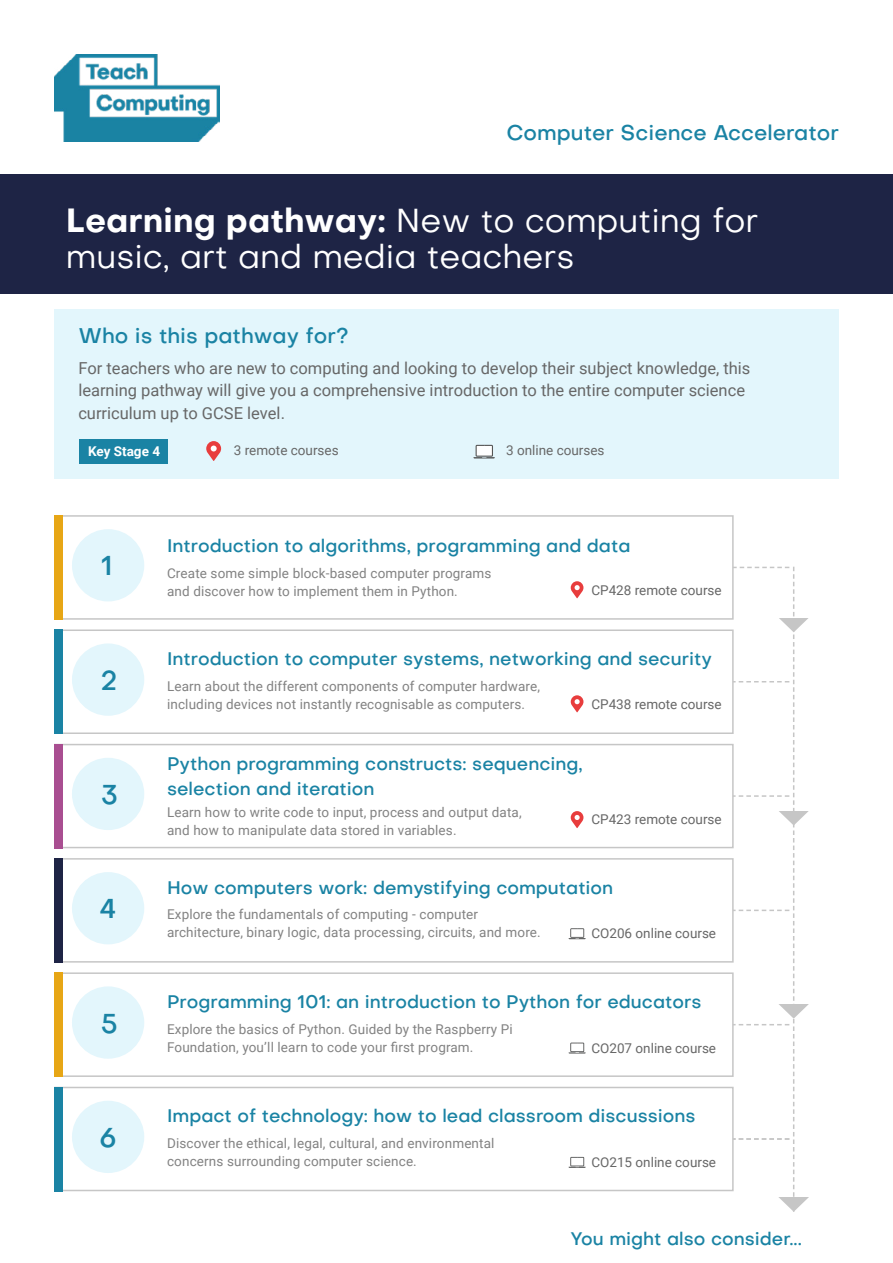
<style>
.page{position:relative;width:893px;height:1263px;background:#fff}
.page>*{position:absolute;margin:0;border:0;box-sizing:border-box;transform-origin:0 0}
.t1{font:33px/36.8px "Objectivity";color:#fff}
.t2{font:500 27px "Objectivity";color:#1a83a4}
.t3{font:500 21px "Objectivity";color:#1a83a4}
.t4{font:500 18px "Objectivity";color:#1a83a4}
.t5{font:16.5px/22.5px "Roboto";color:#676767}
.t6{font:13.5px/18px "Roboto";letter-spacing:.01em;color:#828282}
.t7{font:13.5px "Roboto";color:#676767}
.t8{font:700 13.5px "Roboto";color:#fff}
.s1{font-weight:700}
</style>
<div class="page">
<img style="left:54px;top:54px;width:165px;height:87px">
<div style="left:0;top:174px;width:893px;height:120px;background:#1e2445"></div>
<div style="left:54px;top:310px;width:785px;height:169px;background:#e3f6fc"></div>
<div style="left:79px;top:439px;width:88px;height:24px;background:#1a83a4"></div>
<svg style="left:206px;top:441px;width:15px;height:20px"></svg>
<svg style="left:476px;top:445px;width:17px;height:12px"></svg>
<div style="left:477px;top:446px;width:15px;height:10px;background:#fff"></div>
<svg style="left:473px;top:457px;width:22px;height:1px"></svg>
<div style="left:54px;top:515px;width:680px;height:105px;background:#fff;border:2px solid #c6c6c6"></div>
<div style="left:72px;top:529px;width:72px;height:72px;background:#e3f6fc;border-radius:50%"></div>
<div style="left:54px;top:515px;width:9px;height:105px;background:#e7a615"></div>
<svg style="left:571px;top:581px;width:12px;height:17px"></svg>
<div style="left:54px;top:744px;width:680px;height:104px;background:#fff;border:2px solid #c6c6c6"></div>
<div style="left:72px;top:758px;width:72px;height:72px;background:#e3f6fc;border-radius:50%"></div>
<div style="left:54px;top:744px;width:9px;height:104px;background:#a94e91"></div>
<svg style="left:571px;top:811px;width:12px;height:17px"></svg>
<div style="left:54px;top:1087px;width:680px;height:104px;background:#fff;border:2px solid #c6c6c6"></div>
<svg style="left:570px;top:1157px;width:14px;height:9px"></svg>
<div style="left:571px;top:1158px;width:12px;height:7px;background:#fff"></div>
<svg style="left:569px;top:1167px;width:17px;height:1px"></svg>
<div style="left:72px;top:1101px;width:72px;height:72px;background:#e3f6fc;border-radius:50%"></div>
<div style="left:54px;top:1087px;width:9px;height:104px;background:#1a83a4"></div>
<div style="left:54px;top:972px;width:680px;height:105px;background:#fff;border:2px solid #c6c6c6"></div>
<div style="left:72px;top:986px;width:72px;height:73px;background:#e3f6fc;border-radius:50%"></div>
<div style="left:54px;top:972px;width:9px;height:105px;background:#e7a615"></div>
<svg style="left:570px;top:1042px;width:14px;height:10px"></svg>
<div style="left:571px;top:1043px;width:12px;height:8px;background:#fff"></div>
<svg style="left:569px;top:1052px;width:17px;height:1px"></svg>
<div style="left:54px;top:629px;width:680px;height:105px;background:#fff;border:2px solid #c6c6c6"></div>
<div style="left:72px;top:643px;width:72px;height:73px;background:#e3f6fc;border-radius:50%"></div>
<div style="left:54px;top:629px;width:9px;height:105px;background:#1a83a4"></div>
<svg style="left:571px;top:695px;width:12px;height:17px"></svg>
<svg style="left:685px;top:567px;width:124px;height:645px"></svg>
<div style="left:54px;top:858px;width:680px;height:104px;background:#fff;border:2px solid #c6c6c6"></div>
<svg style="left:570px;top:928px;width:14px;height:10px"></svg>
<div style="left:571px;top:929px;width:12px;height:8px;background:#fff"></div>
<svg style="left:569px;top:938px;width:17px;height:1px"></svg>
<div style="left:72px;top:872px;width:72px;height:72px;background:#e3f6fc;border-radius:50%"></div>
<div style="left:54px;top:858px;width:9px;height:104px;background:#1e2445"></div>
<h3 class="t3" style="left:506px;top:118px;width:334px">Computer Science Accelerator</h3>
<h1 class="t1" style="left:66px;top:201px;width:694px"><span class="s1">Learning pathway:</span> New to computing for music, art and media teachers</h1>
<h3 class="t3" style="left:78px;top:321px;width:272px">Who is this pathway for?</h3>
<p class="t5" style="left:78px;top:356px;width:674px">For teachers who are new to computing and looking to develop their subject knowledge, this learning pathway will give you a comprehensive introduction to the entire computer science curriculum up to GCSE level.</p>
<p class="t8" style="left:88px;top:442px;width:73px">Key Stage 4</p>
<p class="t7" style="left:234px;top:441px;width:106px">3 remote courses</p>
<p class="t7" style="left:506px;top:441px;width:100px">3 online courses</p>
<h2 class="t2" style="left:101px;top:547px;width:13px">1</h2>
<h2 class="t2" style="left:100px;top:662px;width:19px">2</h2>
<h3 class="t4" style="left:167px;top:533px;width:465px">Introduction to algorithms, programming and data</h3>
<p class="t6" style="left:167px;top:563px;width:326px">Create some simple block-based computer programs and discover how to implement them in Python.</p>
<p class="t7" style="left:591px;top:581px;width:132px">CP428 remote course</p>
<h3 class="t4" style="left:167px;top:646px;width:546px">Introduction to computer systems, networking and security</h3>
<p class="t6" style="left:167px;top:676px;width:374px">Learn about the different components of computer hardware, including devices not instantly recognisable as computers.</p>
<p class="t7" style="left:591px;top:695px;width:132px">CP438 remote course</p>
<h3 class="t4" style="left:167px;top:751px;width:417px">Python programming constructs: sequencing,</h3>
<h2 class="t2" style="left:101px;top:776px;width:19px">3</h2>
<h3 class="t4" style="left:167px;top:777px;width:209px">selection and iteration</h3>
<p class="t6" style="left:167px;top:803px;width:356px">Learn how to write code to input, process and output data, and how to manipulate data stored in variables.</p>
<p class="t7" style="left:591px;top:810px;width:132px">CP423 remote course</p>
<h2 class="t2" style="left:100px;top:890px;width:19px">4</h2>
<h2 class="t2" style="left:100px;top:1004px;width:19px">5</h2>
<h2 class="t2" style="left:100px;top:1119px;width:19px">6</h2>
<h3 class="t4" style="left:167px;top:875px;width:448px">How computers work: demystifying computation</h3>
<p class="t6" style="left:167px;top:905px;width:375px">Explore the fundamentals of computing - computer architecture, binary logic, data processing, circuits, and more.</p>
<p class="t7" style="left:591px;top:924px;width:126px">CO206 online course</p>
<h3 class="t4" style="left:167px;top:989px;width:536px">Programming 101: an introduction to Python for educators</h3>
<p class="t6" style="left:167px;top:1019px;width:347px">Explore the basics of Python. Guided by the Raspberry Pi<br>Foundation, you’ll learn to code your first program.</p>
<p class="t7" style="left:591px;top:1038px;width:126px">CO207 online course</p>
<h3 class="t4" style="left:167px;top:1103px;width:530px">Impact of technology: how to lead classroom discussions</h3>
<p class="t6" style="left:167px;top:1134px;width:329px">Discover the ethical, legal, cultural, and environmental concerns surrounding computer science.</p>
<p class="t7" style="left:591px;top:1152px;width:126px">CO215 online course</p>
<h3 class="t4" style="left:571px;top:1226px;width:233px">You might also consider...</h3>
</div>
